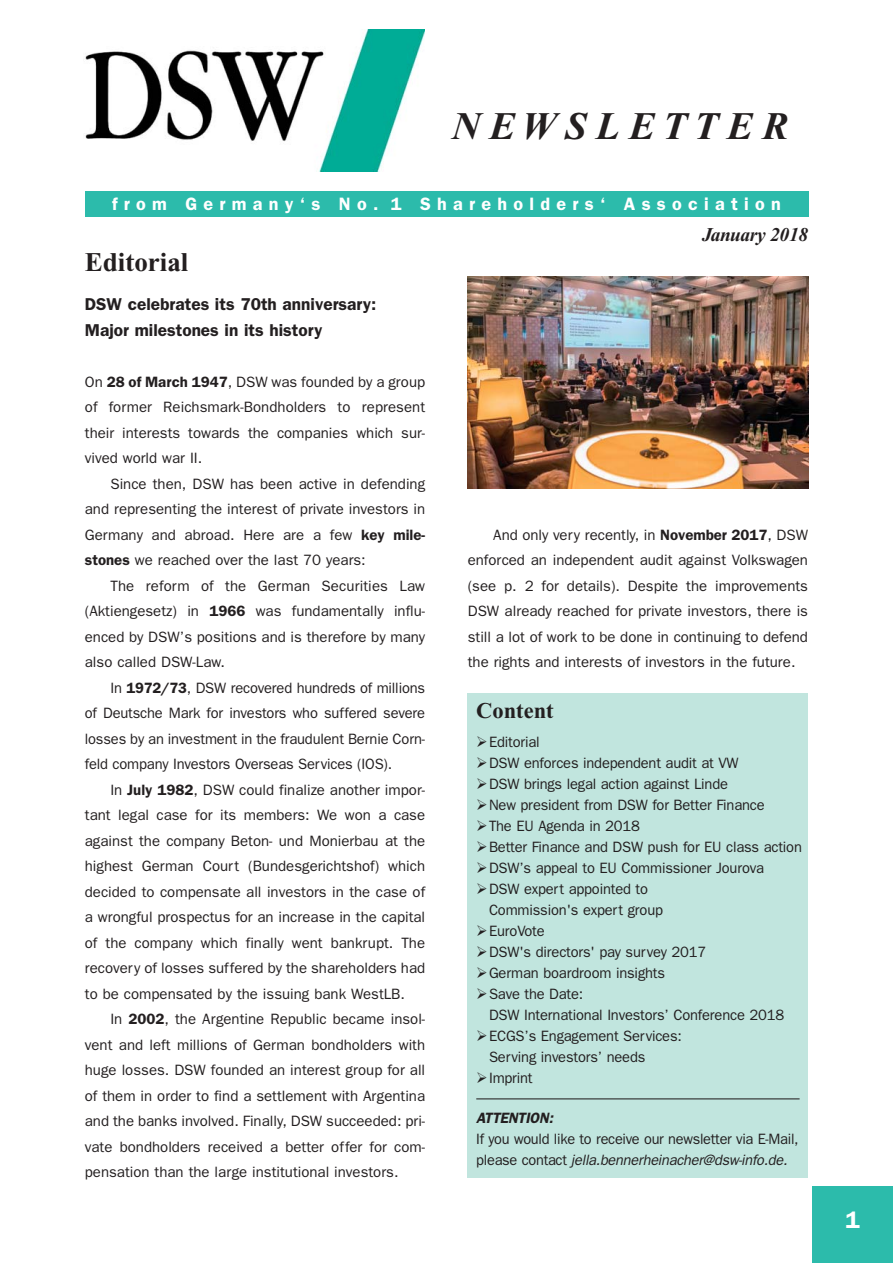
<style>
.page{position:relative;width:893px;height:1263px;background:#fff}
.page>*{position:absolute;margin:0;border:0;box-sizing:border-box;transform-origin:0 0}
.t1{font:italic 700 39px "Times New Roman";color:#231f20}
.t2{font:700 27px "Times New Roman";color:#231f20}
.t3{font:600 24px "Franklin Gothic";color:#fff}
.t4{font:700 22.5px "Times New Roman";color:#231f20}
.t5{font:italic 700 19.5px "Times New Roman";letter-spacing:-.02em;color:#231f20}
.t6{font:600 18px "Franklin Gothic";color:#fff}
.t7{font:600 17.25px/25.5px "Franklin Gothic";color:#231f20}
.t8{font:15px/25.5px "Franklin Gothic";letter-spacing:-.01em;color:#231f20;text-align:justify}
.t9{font:italic 600 15px "Franklin Gothic";color:#231f20}
.s1{font-weight:600}
.s2{font-style:italic}
</style>
<div class="page">
<div style="left:812px;top:1186px;width:80px;height:77px;background:#2cbbab"></div>
<div style="left:85px;top:191px;width:723px;height:26px;background:#2cbbab"></div>
<img style="left:85px;top:29px;width:339px;height:143px">
<div style="left:468px;top:693px;width:340px;height:484px;background:#c1e5de"></div>
<hr style="left:476px;top:1098px;width:323px;height:1px;background:#231f20">
<img style="left:468px;top:277px;width:340px;height:212px">
<h1 class="t1" style="left:452px;top:112px;width:337px">N E W S L E T T E R</h1>
<p class="t6" style="left:112px;top:197px;width:670px">f r o m G e r m a n y ‘ s N o . 1 S h a r e h o l d e r s ‘ A s s o c i a t i o n</p>
<h2 class="t2" style="left:85px;top:253px;width:105px">Editorial</h2>
<p class="t7" style="left:85px;top:293px;width:293px">DSW celebrates its 70th anniversary:<br>Major milestones in its history</p>
<p class="t8" style="left:85px;top:370px;width:342px">On <span class="s1">28 of March 1947</span>, DSW was founded by a group of former Reichsmark-Bondholders to represent their interests towards the companies which sur&shy;vived world war II.</p>
<p class="t8" style="left:85px;top:472px;width:342px;text-indent:26px">Since then, DSW has been active in defending and representing the interest of private investors in Germany and abroad. Here are a few <span class="s1">key mile&shy;stones</span> we reached over the last 70 years:</p>
<p class="t8" style="left:85px;top:574px;width:342px;text-indent:26px">The reform of the German Securities Law (Aktiengesetz) in <span class="s1">1966</span> was fundamentally influ&shy;enced by DSW’s positions and is therefore by many also called DSW-Law.</p>
<p class="t8" style="left:85px;top:676px;width:342px;text-indent:26px">In <span class="s1">1972/73</span>, DSW recovered hundreds of millions of Deutsche Mark for investors who suffered severe losses by an investment in the fraudulent Bernie Corn - feld company Investors Overseas Services (IOS).</p>
<p class="t8" style="left:85px;top:778px;width:342px;text-indent:26px">In <span class="s1">July 1982</span>, DSW could finalize another impor&shy;tant legal case for its members: We won a case against the company Beton- und Monierbau at the highest German Court (Bundesgerichtshof) which decided to compensate all investors in the case of a wrongful prospectus for an increase in the capital of the company which finally went bankrupt. The recovery of losses suffered by the shareholders had to be compensated by the issuing bank WestLB.</p>
<p class="t8" style="left:85px;top:1008px;width:342px;text-indent:26px">In <span class="s1">2002</span>, the Argentine Republic became insol&shy;vent and left millions of German bondholders with huge losses. DSW founded an interest group for all of them in order to find a settlement with Argentina and the banks involved. Finally, DSW succeeded: pri&shy;vate bondholders received a better offer for com&shy;pensation than the large institutional investors.</p>
<h3 class="t5" style="left:702px;top:227px;width:107px">January 2018</h3>
<p class="t8" style="left:468px;top:523px;width:342px;text-indent:26px">And only very recently, in <span class="s1">November 2017</span>, DSW enforced an independent audit against Volkswagen (see p. 2 for details). Despite the improvements DSW already reached for private investors, there is still a lot of work to be done in continuing to defend the rights and interests of investors in the future.</p>
<h3 class="t4" style="left:476px;top:703px;width:79px">Content</h3>
<p class="t8" style="left:489px;top:733px;width:314px;line-height:21px;text-align:left">Editorial<br>DSW enforces independent audit at VW<br>DSW brings legal action against Linde<br>New president from DSW for Better Finance<br>The EU Agenda in 2018<br>Better Finance and DSW push for EU class action<br>DSW’s appeal to EU Commissioner Jourova<br>DSW expert appointed to<br>Commission's expert group<br>EuroVote<br>DSW's directors' pay survey 2017<br>German boardroom insights<br>Save the Date:<br>DSW International Investors’ Conference 2018<br>ECGS’s Engagement Services:<br>Serving investors’ needs<br>Imprint</p>
<p class="t9" style="left:476px;top:1113px;width:81px">ATTENTION:</p>
<p class="t8" style="left:476px;top:1130px;width:324px;line-height:21px">If you would like to receive our newsletter via E-Mail, p l e a s e c o n t a ct <span class="s2">jella.bennerheinacher@dsw-info.de.</span></p>
<h3 class="t3" style="left:845px;top:1212px;width:16px">1</h3>
</div>
